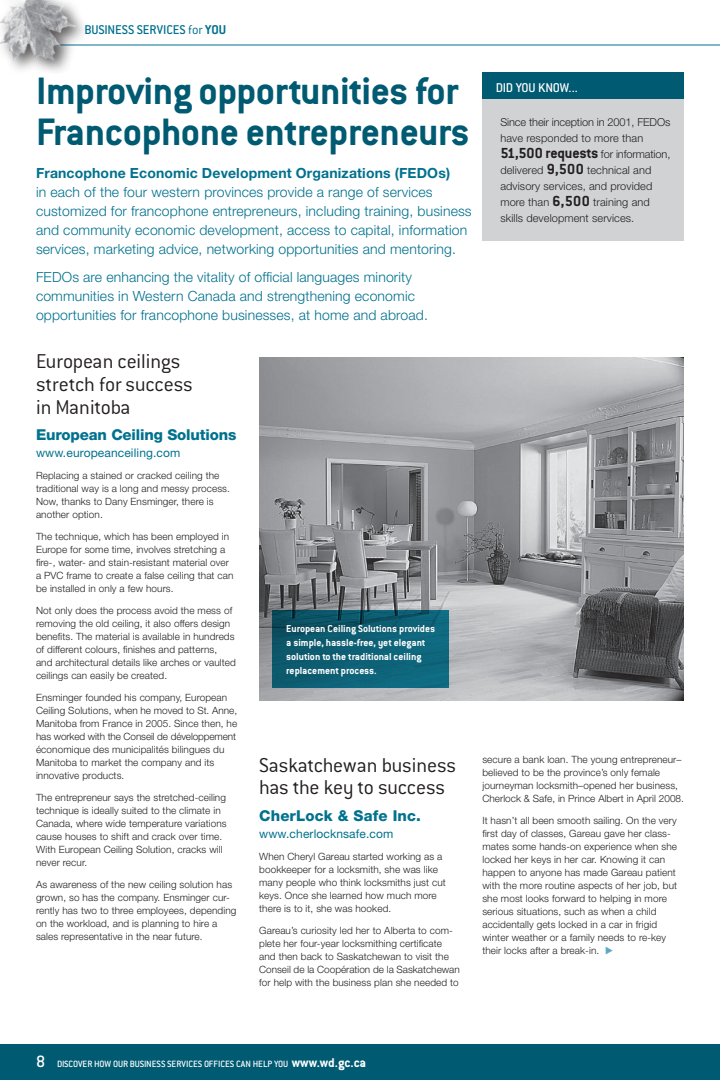
<style>
.page{position:relative;width:720px;height:1080px;background:#fff}
.page>*{position:absolute;margin:0;border:0;box-sizing:border-box;transform-origin:0 0}
.t1{font:700 42px/41px "Conduit ITC";letter-spacing:-.01em;color:#005a72}
.t2{font:300 22px/23px "Conduit ITC";letter-spacing:-.01em;color:#231f20}
.t3{font:800 15px "Helvetica Neue";letter-spacing:-.01em;color:#00718e}
.t4{font:800 15px "Helvetica Neue";letter-spacing:.01em;color:#00718e}
.t5{font:300 14px/19px "Helvetica Neue";letter-spacing:.01em;color:#00718e}
.t6{font:700 14px "Helvetica Neue";letter-spacing:.01em;color:#00718e}
.t7{font:700 14px "Conduit ITC";color:#fff}
.t8{font:500 14px "Conduit ITC";color:#00718e}
.t9{font:500 14px "Conduit ITC";letter-spacing:-.015em;color:#fff}
.t10{font:12px "Helvetica Neue";letter-spacing:.01em;color:#00718e}
.t11{font:300 11px/16px "Helvetica Neue";letter-spacing:.01em;color:#231f20}
.t12{font:700 11px/14px "Conduit ITC";color:#fff}
.t13{font:300 10px/13px "Helvetica Neue";letter-spacing:.01em;color:#231f20}
.t14{font:500 10px "Conduit ITC";color:#fff}
.s1{font-weight:300}
.s2{font-weight:700}
.s3{font-family:"Conduit ITC";font-weight:700;font-size:16px}
.s4{font-size:18px}
.s5{font-weight:500;font-size:10px}
</style>
<div class="page">
<div style="left:0;top:1044px;width:720px;height:36px;background:#005a72"></div>
<hr style="left:42px;top:45px;width:678px;height:1px;background:#00718e">
<img style="left:0;top:0;width:90px;height:71px">
<div style="left:482px;top:99px;width:202px;height:141px;background:#d1d2d4"></div>
<div style="left:482px;top:72px;width:202px;height:27px;background:#005a72"></div>
<img style="left:259px;top:357px;width:425px;height:344px">
<svg style="left:273px;top:610px;width:176px;height:77px;background:#0d5d72"></svg>
<h3 class="t8" style="left:85px;top:22px;width:143px">BUSINESS SERVICES <span class="s1">for</span> <span class="s2">YOU</span></h3>
<h1 class="t1" style="left:36px;top:70px;width:435px">Improving opportunities for<br>Francophone entrepreneurs</h1>
<h3 class="t6" style="left:36px;top:164px;width:416px">Francophone Economic Development Organizations (FEDOs)</h3>
<p class="t5" style="left:36px;top:182px;width:437px">in each of the four western provinces provide a range of services customized for francophone entrepreneurs, including training, business and community economic development, access to capital, information services, marketing advice, networking opportunities and mentoring.</p>
<h3 class="t5" style="left:36px;top:267px;width:393px">FEDOs are enhancing the vitality of official languages minority communities in Western Canada and strengthening economic opportunities for francophone businesses, at home and abroad.</h3>
<h3 class="t9" style="left:496px;top:79px;width:83px">DID YOU KNOW...</h3>
<p class="t11" style="left:500px;top:114px;width:172px">Since their inception in 2001, FEDOs have responded to more than<br><span class="s3">51,500 requests</span> for information, delivered <span class="s3">9,500</span> technical and advisory services, and provided more than <span class="s3">6,500</span> training and skills development services.</p>
<h2 class="t2" style="left:36px;top:349px;width:158px">European ceilings stretch for success in Manitoba</h2>
<h3 class="t3" style="left:36px;top:426px;width:202px">European Ceiling Solutions</h3>
<p class="t10" style="left:36px;top:446px;width:146px">www.europeanceiling.com</p>
<p class="t13" style="left:36px;top:469px;width:195px">Replacing a stained or cracked ceiling the traditional way is a long and messy process.<br>Now, thanks to Dany Ensminger, there is another option.</p>
<p class="t13" style="left:36px;top:530px;width:199px">The technique, which has been employed in Europe for some time, involves stretching a fire-, water- and stain-resistant material over a PVC frame to create a false ceiling that can be installed in only a few hours.</p>
<p class="t13" style="left:36px;top:604px;width:201px">Not only does the process avoid the mess of removing the old ceiling, it also offers design benefits. The material is available in hundreds of different colours, finishes and patterns, and architectural details like arches or vaulted ceilings can easily be created.</p>
<p class="t13" style="left:36px;top:691px;width:203px">Ensminger founded his company, European Ceiling Solutions, when he moved to St. Anne, Manitoba from France in 2005. Since then, he has worked with the Conseil de développement économique des municipalités bilingues du Manitoba to market the company and its innovative products.</p>
<p class="t13" style="left:36px;top:791px;width:192px">The entrepreneur says the stretched-ceiling technique is ideally suited to the climate in Canada, where wide temperature variations cause houses to shift and crack over time.<br>With European Ceiling Solution, cracks will never recur.</p>
<p class="t13" style="left:36px;top:878px;width:202px">As awareness of the new ceiling solution has grown, so has the company. Ensminger cur&shy;rently has two to three employees, depending on the workload, and is planning to hire a sales representative in the near future.</p>
<p class="t12" style="left:286px;top:621px;width:150px">European Ceiling Solutions provides a simple, hassle-free, yet elegant solution to the traditional ceiling replacement process.</p>
<h2 class="t2" style="left:259px;top:753px;width:199px">Saskatchewan business has the key to success</h2>
<h3 class="t4" style="left:259px;top:806px;width:163px">CherLock &amp; Safe Inc.</h3>
<p class="t10" style="left:259px;top:827px;width:136px">www.cherlocknsafe.com</p>
<p class="t13" style="left:259px;top:850px;width:188px">When Cheryl Gareau started working as a bookkeeper for a locksmith, she was like many people who think locksmiths just cut keys. Once she learned how much more there is to it, she was hooked.</p>
<p class="t13" style="left:259px;top:924px;width:202px">Gareau’s curiosity led her to Alberta to com&shy;plete her four-year locksmithing certificate and then back to Saskatchewan to visit the Conseil de la Coopération de la Saskatchewan for help with the business plan she needed to</p>
<p class="t13" style="left:482px;top:752px;width:203px">secure a bank loan. The young entrepreneur– believed to be the province’s only female journeyman locksmith–opened her business, Cherlock &amp; Safe, in Prince Albert in April 2008.</p>
<p class="t13" style="left:482px;top:813px;width:196px">It hasn’t all been smooth sailing. On the very first day of classes, Gareau gave her class&shy;mates some hands-on experience when she locked her keys in her car. Knowing it can happen to anyone has made Gareau patient with the more routine aspects of her job, but she most looks forward to helping in more serious situations, such as when a child accidentally gets locked in a car in frigid winter weather or a family needs to re-key their locks after a break-in.</p>
<p class="t14" style="left:36px;top:1058px;width:32px"><span class="s4">8</span> DISCOVER</p>
<p class="t14" style="left:94px;top:1058px;width:7px">HOW</p>
<p class="t14" style="left:113px;top:1058px;width:28px">OUR BUSINESS</p>
<p class="t14" style="left:167px;top:1058px;width:10px">SERVICES</p>
<p class="t14" style="left:204px;top:1058px;width:19px">OFFICES</p>
<h3 class="t7" style="left:236px;top:1054px;width:132px"><span class="s5">CAN HE LP YOU</span> www.wd.gc.ca</h3>
</div>
